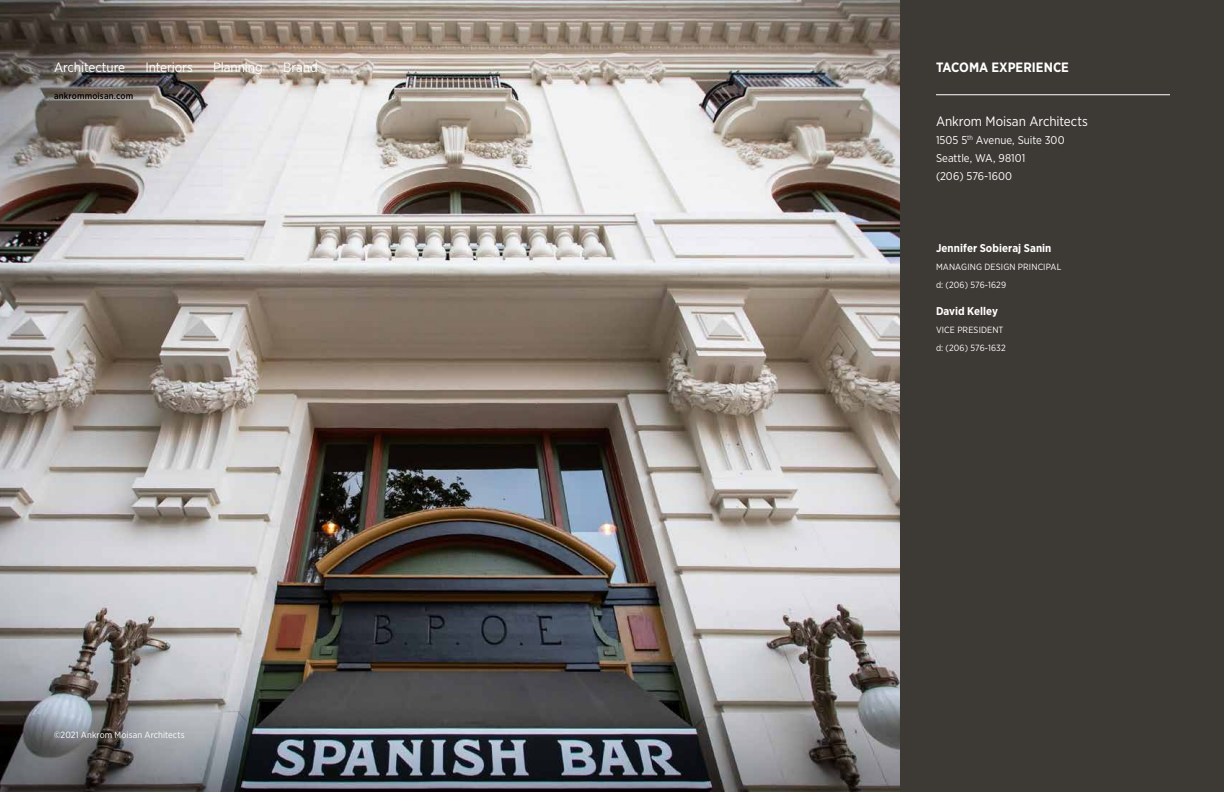
<style>
.page{position:relative;width:1224px;height:792px;background:#fff}
.page>*{position:absolute;margin:0;border:0;box-sizing:border-box;transform-origin:0 0}
.t1{font:13.5px "Gotham Narrow";letter-spacing:-.005em;color:#fff}
.t2{font:700 13.5px "Gotham Narrow";color:#fff}
.t3{font:11.2px/18px "Gotham Narrow";color:#fff}
.t4{font:700 11.2px "Gotham Narrow";letter-spacing:.005em;color:#fff}
.t5{font:9px/18px "Gotham Narrow";letter-spacing:.01em;color:#fff}
.t6{font:500 9px "Gotham Narrow";letter-spacing:.015em;color:#000}
</style>
<div class="page">
<img style="left:0;top:0;width:900px;height:792px">
<div style="left:900px;top:0;width:324px;height:792px;background:#3d3935"></div>
<hr style="left:936px;top:94px;width:234px;height:1px;background:#fff">
<h1 class="t1" style="left:54px;top:59px;width:73px">Architecture</h1>
<h1 class="t1" style="left:145px;top:59px;width:49px">Interiors</h1>
<h1 class="t1" style="left:213px;top:59px;width:51px">Planning</h1>
<h1 class="t1" style="left:283px;top:59px;width:36px">Brand</h1>
<p class="t6" style="left:54px;top:90px;width:81px">ankrommoisan.com</p>
<p class="t5" style="left:54px;top:726px;width:132px">©2021 Ankrom Moisan Architects</p>
<h1 class="t2" style="left:936px;top:59px;width:134px">TACOMA EXPERIENCE</h1>
<h1 class="t1" style="left:936px;top:113px;width:154px">Ankrom Moisan Architects</h1>
<p class="t3" style="left:936px;top:131px;width:130px">1505 5<sup>th</sup> Avenue, Suite 300<br>Seattle, WA, 98101<br>(206) 576-1600</p>
<p class="t4" style="left:936px;top:241px;width:117px">Jennifer Sobieraj Sanin</p>
<p class="t5" style="left:936px;top:258px;width:127px">MANAGING DESIGN PRINCIPAL d: (206) 576-1629</p>
<p class="t4" style="left:936px;top:304px;width:64px">David Kelley</p>
<p class="t5" style="left:936px;top:321px;width:71px">VICE PRESIDENT d: (206) 576-1632</p>
</div>
